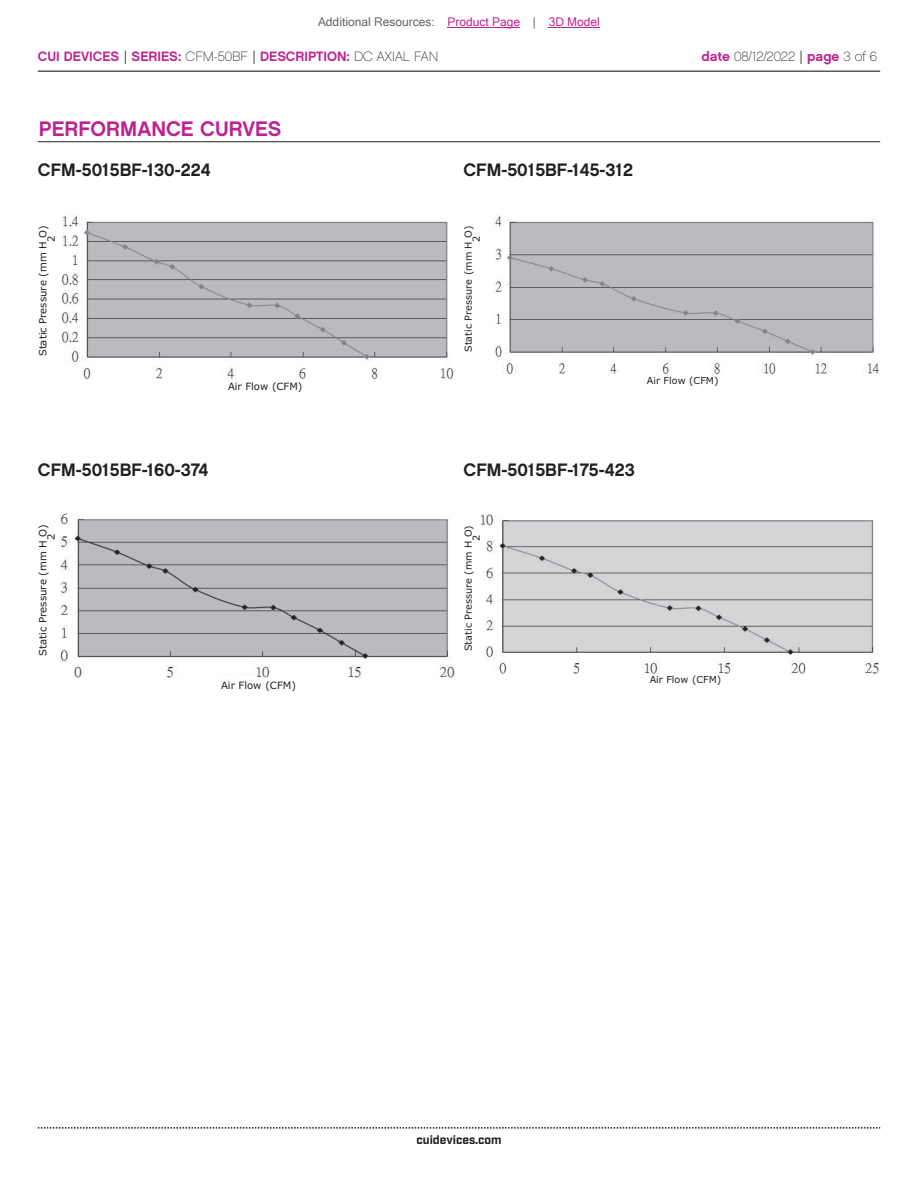
<style>
.page{position:relative;width:918px;height:1188px;background:#fff}
.page>*{position:absolute;margin:0;border:0;box-sizing:border-box;transform-origin:0 0}
.t1{font:21px "Chalet New York Nineteen Sixty";color:#bd238f}
.t2{font:18px "Chalet New York Nineteen Sixty";color:#231f20}
.t3{font:13.5px "Chalet New York Nineteen Sixty";color:#bd238f}
.t4{font:13.5px "Chalet Paris Nineteen Sixty";letter-spacing:-.005em;color:#231f20}
.t5{font:12px "Microsoft Sans Serif";color:#63676b}
.t6{font:700 12px "Industry";color:#231f20}
.t7{font:10.05px/8.4px "Verdana";color:#231f20}
.t8{font:9.6px/7.9px "Verdana";color:#231f20}
.s1{color:#bd238f}
.s2{font-family:"Industry";color:#231f20}
.s3{font-family:"Chalet Paris Nineteen Sixty";color:#231f20}
.s4{font-family:"Chalet New York Nineteen Sixty";color:#bd238f}
.s5{font-family:"Industry"}
</style>
<div class="page">
<hr style="left:38px;top:71px;width:842px;height:1px;background:#231f20">
<svg style="left:38px;top:1127px;width:842px;height:2px"></svg>
<hr style="left:38px;top:141px;width:842px;height:1px;background:#231f20">
<img style="left:60px;top:513px;width:394px;height:165px">
<img style="left:495px;top:215px;width:384px;height:159px">
<img style="left:61px;top:214px;width:393px;height:166px">
<img style="left:481px;top:514px;width:399px;height:161px">
<hr style="left:448px;top:27px;width:72px;height:1px;background:#bd238f">
<hr style="left:549px;top:27px;width:51px;height:1px;background:#bd238f">
<p class="t5" style="left:318px;top:15px;width:283px">Additional Resources: <span class="s1">Product Page</span> | <span class="s1">3D Model</span></p>
<p class="t3" style="left:38px;top:47px;width:402px">CUI DEVICES <span class="s2">|</span> SERIES: <span class="s3">CFM-50BF</span> <span class="s2">|</span> DESCRIPTION: <span class="s3">DC AXIAL FAN</span></p>
<p class="t4" style="left:702px;top:48px;width:177px"><span class="s4">date</span> 08/12/2022 <span class="s5">|</span> <span class="s4">page</span> 3 of 6</p>
<p class="t1" style="left:39px;top:115px;width:244px">PERFORMANCE CURVES</p>
<p class="t2" style="left:38px;top:158px;width:174px">CFM-5015BF-130-224</p>
<p class="t2" style="left:464px;top:158px;width:171px">CFM-5015BF-145-312</p>
<p class="t7" style="left:39px;top:242px;width:18px;text-indent:-115px;rotate:-90deg">Static Pressure (mm H O)<br>2</p>
<p class="t8" style="left:464px;top:242px;width:17px;text-indent:-111px;rotate:-90deg">Static Pressure (mm H O)<br>2</p>
<p class="t7" style="left:228px;top:382px;width:76px">Air Flow (CFM)</p>
<p class="t8" style="left:647px;top:377px;width:73px">Air Flow (CFM)</p>
<p class="t2" style="left:38px;top:458px;width:172px">CFM-5015BF-160-374</p>
<p class="t2" style="left:464px;top:458px;width:173px">CFM-5015BF-175-423</p>
<p class="t7" style="left:39px;top:540px;width:18px;text-indent:-116px;rotate:-90deg">Static Pressure (mm H O)<br>2</p>
<p class="t8" style="left:464px;top:541px;width:17px;text-indent:-110px;rotate:-90deg">Static Pressure (mm H O)<br>2</p>
<p class="t7" style="left:221px;top:682px;width:76px">Air Flow (CFM)</p>
<p class="t8" style="left:650px;top:676px;width:73px">Air Flow (CFM)</p>
<p class="t6" style="left:416px;top:1132px;width:87px">cuidevices.com</p>
</div>
